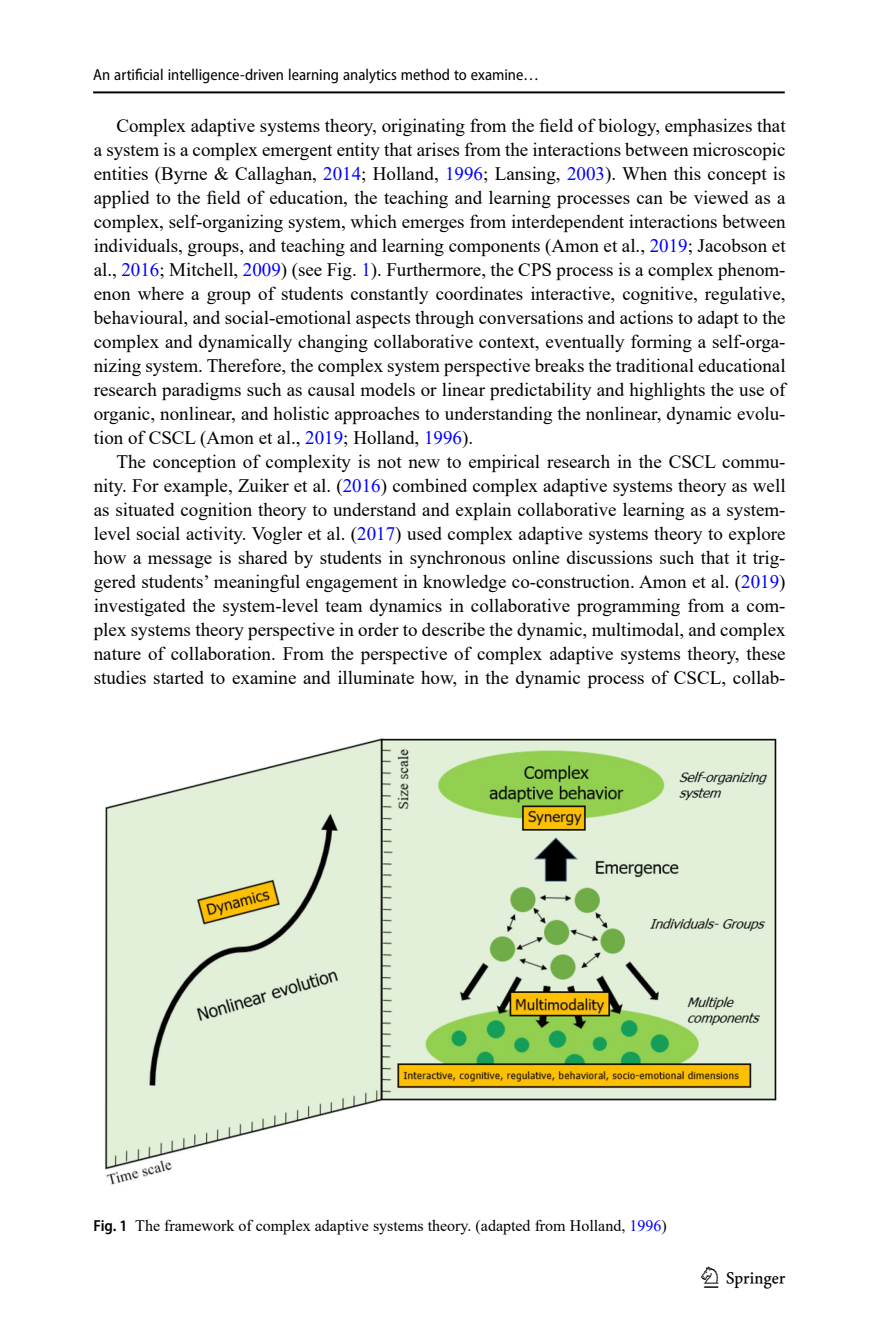
<style>
.page{position:relative;width:879px;height:1333px;background:#fff}
.page>*{position:absolute;margin:0;border:0;box-sizing:border-box;transform-origin:0 0}
.t1{font:30px "Springnew";color:#000}
.Body_Text_Indent{font:19px/24px "Times New Roman";color:#000;text-align:justify}
.Figure_Caption{font:16px "Times New Roman";color:#000}
.t2{font:semi-condensed 16px "Myriad Pro";color:#000}
.s1{color:#00f}
.s2{font-family:"Myriad Pro";font-weight:600;font-stretch:semi-condensed}
</style>
<div class="page">
<hr style="left:93px;top:91px;width:692px;height:2px;background:#000">
<img style="left:105px;top:738px;width:672px;height:447px">
<p class="t2" style="left:93px;top:66px;width:448px">An artificial intelligence-driven learning analytics method to examine…</p>
<p class="Body_Text_Indent" style="left:94px;top:113px;width:693px;text-indent:23px">Complex adaptive systems theory, originating from the field of biology, emphasizes that a system is a complex emergent entity that arises from the interactions between microscopic entities (Byrne &amp; Callaghan, <span class="s1">2014</span>; Holland, <span class="s1">1996</span>; Lansing, <span class="s1">2003</span>). When this concept is applied to the field of education, the teaching and learning processes can be viewed as a complex, self-organizing system, which emerges from interdependent interactions between individuals, groups, and teaching and learning components (Amon et al., <span class="s1">2019</span>; Jacobson et al., <span class="s1">2016</span>; Mitchell, <span class="s1">2009</span>) (see Fig. <span class="s1">1</span>). Furthermore, the CPS process is a complex phenom&shy;enon where a group of students constantly coordinates interactive, cognitive, regulative, behavioural, and social-emotional aspects through conversations and actions to adapt to the complex and dynamically changing collaborative context, eventually forming a self-orga&shy;nizing system. Therefore, the complex system perspective breaks the traditional educational research paradigms such as causal models or linear predictability and highlights the use of organic, nonlinear, and holistic approaches to understanding the nonlinear, dynamic evolu&shy;tion of CSCL (Amon et al., <span class="s1">2019</span>; Holland, <span class="s1">1996</span>).</p>
<p class="Body_Text_Indent" style="left:94px;top:449px;width:693px;text-indent:23px">The conception of complexity is not new to empirical research in the CSCL commu&shy;nity. For example, Zuiker et al. (<span class="s1">2016</span>) combined complex adaptive systems theory as well as situated cognition theory to understand and explain collaborative learning as a system&shy;level social activity. Vogler et al. (<span class="s1">2017</span>) used complex adaptive systems theory to explore how a message is shared by students in synchronous online discussions such that it trig&shy;gered students’ meaningful engagement in knowledge co-construction. Amon et al. (<span class="s1">2019</span>) investigated the system-level team dynamics in collaborative programming from a com&shy;plex systems theory perspective in order to describe the dynamic, multimodal, and complex nature of collaboration. From the perspective of complex adaptive systems theory, these studies started to examine and illuminate how, in the dynamic process of CSCL, collab-</p>
<p class="Figure_Caption" style="left:94px;top:1214px;width:574px"><span class="s2">Fig. 1</span> The framework of complex adaptive systems theory. (adapted from Holland, <span class="s1">1996</span>)</p>
<h1 class="t1" style="left:704px;top:1260px;width:83px">1 3</h1>
</div>
